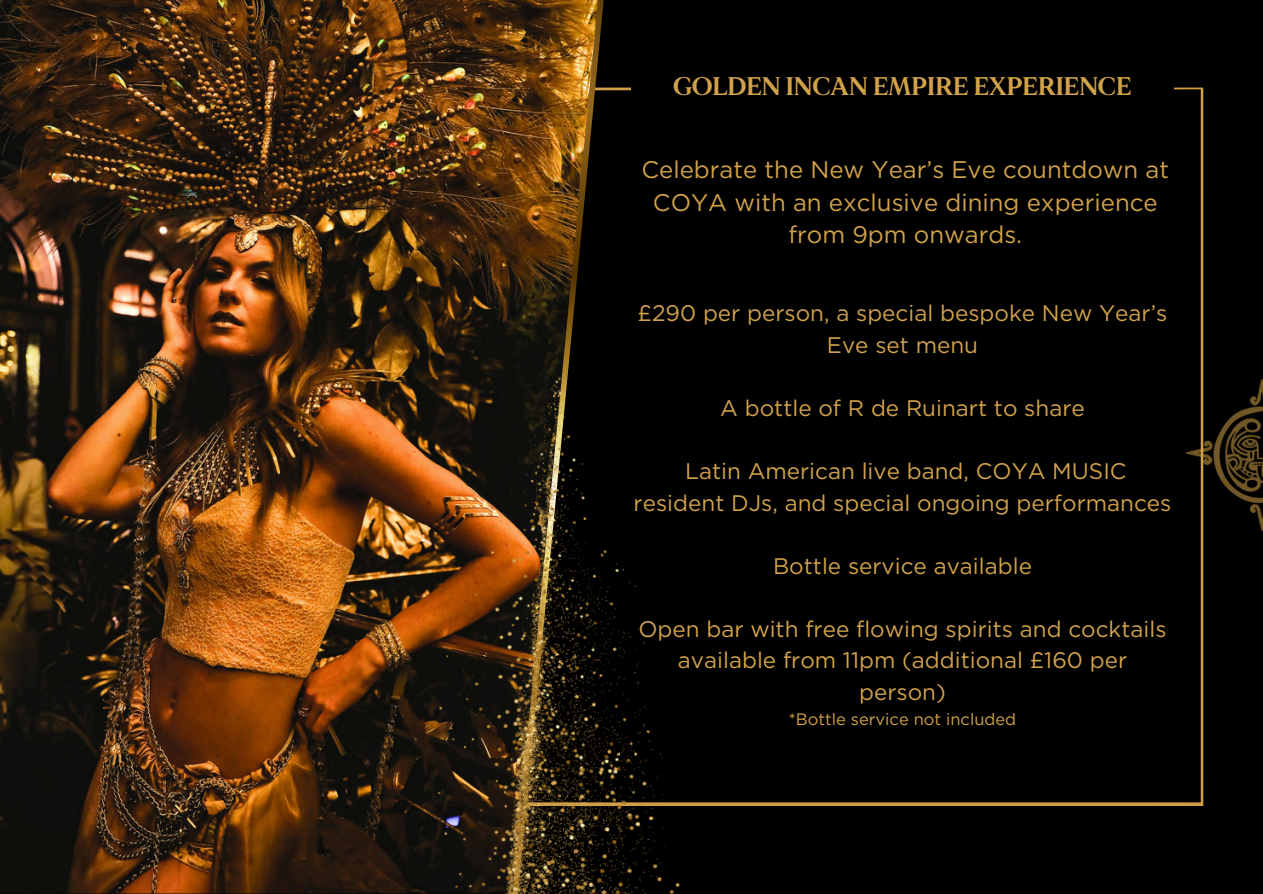
<style>
.page{position:relative;width:1263px;height:894px;background:#fff}
.page>*{position:absolute;margin:0;border:0;box-sizing:border-box;transform-origin:0 0}
.t1{font:700 25.5px "MADE Mirage";color:#d1a24a}
.t2{font:24px/32.7px "Gotham";color:#d1a24a;text-align:center}
.t3{font:22.5px/31.5px "Gotham";color:#d1a24a;text-align:center}
.t4{font:16.5px "Gotham";color:#d1a24a}
</style>
<div class="page">
<div style="left:0;top:0;width:1263px;height:893px;background:#000"></div>
<img style="left:0;top:0;width:499px;height:893px">
<img style="left:499px;top:0;width:109px;height:367px">
<img style="left:1185px;top:358px;width:78px;height:177px">
<img style="left:366px;top:367px;width:358px;height:526px">
<p class="t1" style="left:673px;top:71px;width:460px">GOLDEN INCAN EMPIRE EXPERIENCE</p>
<h1 class="t2" style="left:641px;top:153px;width:529px">Celebrate the New Year’s Eve countdown at<br>COYA with an exclusive dining experience from 9pm onwards.</h1>
<p class="t3" style="left:638px;top:297px;width:531px">£290 per person, a special bespoke New Year’s<br>Eve set menu</p>
<p class="t3" style="left:720px;top:392px;width:366px">A bottle of R de Ruinart to share</p>
<h2 class="t3" style="left:634px;top:455px;width:539px">Latin American live band, COYA MUSIC<br>resident DJs, and special ongoing performances</h2>
<p class="t3" style="left:773px;top:549px;width:260px">Bottle service available</p>
<p class="t3" style="left:638px;top:612px;width:530px">Open bar with free flowing spirits and cocktails available from 11pm (additional £160 per person)</p>
<p class="t4" style="left:789px;top:708px;width:229px">*Bottle service not included</p>
</div>
